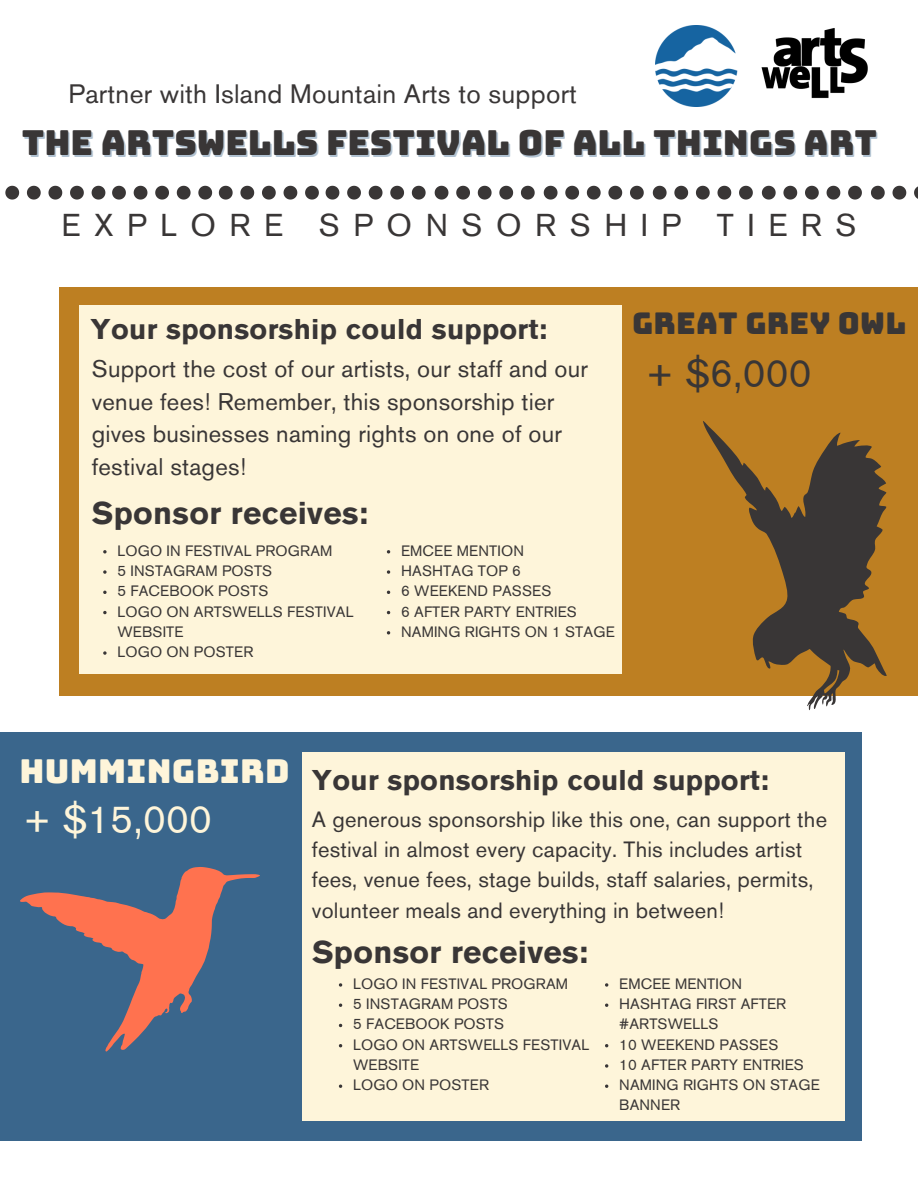
<style>
.page{position:relative;width:918px;height:1188px;background:#fff}
.page>*{position:absolute;margin:0;border:0;box-sizing:border-box;transform-origin:0 0}
.t1{font:39px "Akzidenz Grotesk Pro";color:#fef5da}
.t2{font:39px "Akzidenz Grotesk Pro";color:#393636}
.t3{font:34.5px "Bungee";color:#393636}
.t4{font:33px "Bungee";letter-spacing:.01em;color:#fef5da}
.t5{font:700 31.5px "Akzidenz Grotesk Pro";letter-spacing:.01em;color:#393636}
.t6{font:31.5px "Akzidenz Grotesk Pro";letter-spacing:.43em;color:#393636}
.t7{font:30px "Bungee";letter-spacing:.01em;color:#393636}
.t8{font:700 28.5px "Akzidenz Grotesk Pro";letter-spacing:.01em;color:#393636}
.t9{font:26.55px "Akzidenz Grotesk Pro";letter-spacing:.01em;color:#393636}
.t10{font:24px/32.7px "Akzidenz Grotesk Pro";letter-spacing:.01em;color:#393636}
.t11{font:22.05px/30.3px "Akzidenz Grotesk Pro";letter-spacing:.01em;color:#393636}
.t12{font:15px/20.2px "Akzidenz Grotesk Pro";letter-spacing:.01em;color:#393636}
</style>
<div class="page">
<img style="left:761px;top:28px;width:107px;height:71px">
<img style="left:655px;top:25px;width:82px;height:81px">
<div style="left:0;top:733px;width:862px;height:408px;background:#3a668c"></div>
<div style="left:302px;top:752px;width:543px;height:369px;background:#fef5da"></div>
<svg style="left:5px;top:186px;width:14px;height:13px"></svg>
<svg style="left:27px;top:186px;width:14px;height:13px"></svg>
<svg style="left:48px;top:186px;width:14px;height:13px"></svg>
<svg style="left:70px;top:186px;width:14px;height:13px"></svg>
<svg style="left:92px;top:186px;width:13px;height:13px"></svg>
<svg style="left:112px;top:186px;width:14px;height:13px"></svg>
<svg style="left:134px;top:186px;width:13px;height:13px"></svg>
<svg style="left:155px;top:186px;width:14px;height:13px"></svg>
<svg style="left:177px;top:186px;width:14px;height:13px"></svg>
<svg style="left:198px;top:186px;width:14px;height:13px"></svg>
<svg style="left:219px;top:186px;width:14px;height:13px"></svg>
<svg style="left:240px;top:186px;width:14px;height:13px"></svg>
<svg style="left:262px;top:186px;width:14px;height:13px"></svg>
<svg style="left:284px;top:186px;width:13px;height:13px"></svg>
<svg style="left:305px;top:186px;width:14px;height:13px"></svg>
<svg style="left:326px;top:186px;width:13px;height:13px"></svg>
<svg style="left:347px;top:186px;width:14px;height:13px"></svg>
<svg style="left:369px;top:186px;width:14px;height:13px"></svg>
<svg style="left:390px;top:186px;width:14px;height:13px"></svg>
<svg style="left:412px;top:186px;width:14px;height:13px"></svg>
<svg style="left:435px;top:186px;width:13px;height:13px"></svg>
<svg style="left:456px;top:186px;width:14px;height:13px"></svg>
<svg style="left:478px;top:186px;width:14px;height:13px"></svg>
<svg style="left:499px;top:186px;width:14px;height:13px"></svg>
<svg style="left:521px;top:186px;width:14px;height:13px"></svg>
<svg style="left:544px;top:186px;width:14px;height:13px"></svg>
<svg style="left:565px;top:186px;width:14px;height:13px"></svg>
<svg style="left:587px;top:186px;width:14px;height:13px"></svg>
<svg style="left:608px;top:186px;width:14px;height:13px"></svg>
<svg style="left:630px;top:186px;width:14px;height:13px"></svg>
<svg style="left:653px;top:186px;width:14px;height:13px"></svg>
<svg style="left:674px;top:186px;width:14px;height:13px"></svg>
<svg style="left:696px;top:186px;width:14px;height:13px"></svg>
<svg style="left:717px;top:186px;width:14px;height:13px"></svg>
<svg style="left:739px;top:186px;width:14px;height:13px"></svg>
<svg style="left:762px;top:186px;width:14px;height:13px"></svg>
<svg style="left:783px;top:186px;width:14px;height:13px"></svg>
<svg style="left:805px;top:186px;width:14px;height:13px"></svg>
<svg style="left:827px;top:186px;width:13px;height:13px"></svg>
<svg style="left:848px;top:186px;width:14px;height:13px"></svg>
<svg style="left:871px;top:186px;width:14px;height:13px"></svg>
<svg style="left:893px;top:186px;width:13px;height:13px"></svg>
<svg style="left:914px;top:186px;width:4px;height:13px"></svg>
<svg style="left:20px;top:867px;width:240px;height:184px"></svg>
<svg style="left:339px;top:983px;width:3px;height:4px"></svg>
<svg style="left:605px;top:983px;width:3px;height:4px"></svg>
<svg style="left:605px;top:1064px;width:3px;height:4px"></svg>
<div style="left:59px;top:287px;width:859px;height:408px;background:#bd7f22"></div>
<div style="left:79px;top:306px;width:543px;height:368px;background:#fef5da"></div>
<svg style="left:703px;top:421px;width:184px;height:290px"></svg>
<svg style="left:103px;top:550px;width:4px;height:4px"></svg>
<svg style="left:103px;top:570px;width:4px;height:4px"></svg>
<svg style="left:103px;top:591px;width:4px;height:3px"></svg>
<svg style="left:103px;top:611px;width:4px;height:3px"></svg>
<svg style="left:103px;top:651px;width:4px;height:4px"></svg>
<svg style="left:387px;top:550px;width:3px;height:4px"></svg>
<svg style="left:387px;top:570px;width:3px;height:4px"></svg>
<p class="t9" style="left:69px;top:83px;width:510px">Partner with Island Mountain Arts to support</p>
<p class="t3" style="left:22px;top:126px;width:857px">THE ARTSWELLS FESTIVAL OF ALL THINGS ART</p>
<p class="t6" style="left:62px;top:212px;width:796px">EXPLORE SPONSORSHIP TIERS</p>
<h2 class="t8" style="left:91px;top:318px;width:458px">Your sponsorship could support:</h2>
<h1 class="t10" style="left:92px;top:355px;width:498px">Support the cost of our artists, our staff and our venue fees! Remember, this sponsorship tier gives businesses naming rights on one of our festival stages!</h1>
<p class="t5" style="left:92px;top:501px;width:278px">Sponsor receives:</p>
<h1 class="t12" style="left:117px;top:542px;width:216px">LOGO IN FESTIVAL PROGRAM</h1>
<p class="t12" style="left:117px;top:562px;width:156px">5 INSTAGRAM POSTS</p>
<p class="t12" style="left:117px;top:582px;width:153px">5 FACEBOOK POSTS</p>
<p class="t12" style="left:117px;top:603px;width:238px">LOGO ON ARTSWELLS FESTIVAL<br>WEBSITE</p>
<p class="t12" style="left:117px;top:643px;width:137px">LOGO ON POSTER</p>
<p class="t12" style="left:401px;top:542px;width:124px">EMCEE MENTION</p>
<p class="t12" style="left:401px;top:562px;width:121px">HASHTAG TOP 6</p>
<p class="t12" style="left:401px;top:582px;width:152px">6 WEEKEND PASSES</p>
<p class="t12" style="left:401px;top:603px;width:177px">6 AFTER PARTY ENTRIES</p>
<p class="t12" style="left:401px;top:623px;width:215px">NAMING RIGHTS ON 1 STAGE</p>
<h3 class="t7" style="left:632px;top:308px;width:276px">GREAT GREY OWL</h3>
<h5 class="t2" style="left:646px;top:358px;width:167px">+ $6,000</h5>
<p class="t4" style="left:20px;top:754px;width:272px">HUMMINGBIRD</p>
<h4 class="t1" style="left:23px;top:804px;width:190px">+ $15,000</h4>
<p class="t8" style="left:312px;top:769px;width:458px">Your sponsorship could support:</p>
<p class="t11" style="left:312px;top:806px;width:517px">A generous sponsorship like this one, can support the festival in almost every capacity. This includes artist fees, venue fees, stage builds, staff salaries, permits, volunteer meals and everything in between!</p>
<p class="t5" style="left:312px;top:939px;width:278px">Sponsor receives:</p>
<p class="t12" style="left:353px;top:975px;width:216px">LOGO IN FESTIVAL PROGRAM</p>
<p class="t12" style="left:353px;top:995px;width:156px">5 INSTAGRAM POSTS</p>
<p class="t12" style="left:353px;top:1016px;width:153px">5 FACEBOOK POSTS</p>
<p class="t12" style="left:353px;top:1036px;width:238px">LOGO ON ARTSWELLS FESTIVAL<br>WEBSITE</p>
<p class="t12" style="left:353px;top:1076px;width:137px">LOGO ON POSTER</p>
<p class="t12" style="left:619px;top:975px;width:124px">EMCEE MENTION</p>
<p class="t12" style="left:619px;top:995px;width:169px">HASHTAG FIRST AFTER #ARTSWELLS</p>
<h2 class="t12" style="left:619px;top:1036px;width:161px">10 WEEKEND PASSES</h2>
<h6 class="t12" style="left:619px;top:1056px;width:186px">10 AFTER PARTY ENTRIES</h6>
<p class="t12" style="left:619px;top:1076px;width:202px">NAMING RIGHTS ON STAGE<br>BANNER</p>
</div>
